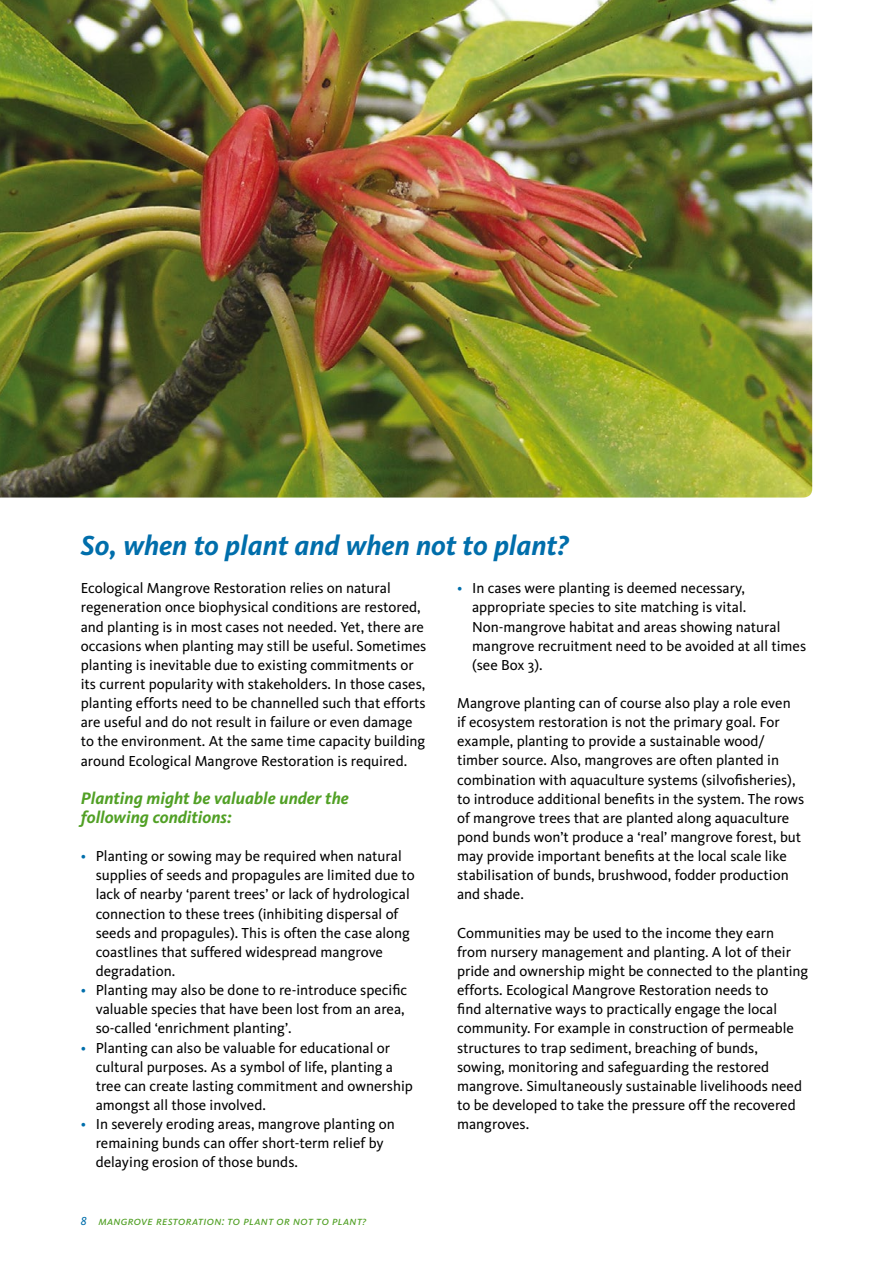
<style>
.page{position:relative;width:893px;height:1263px;background:#fff}
.page>*{position:absolute;margin:0;border:0;box-sizing:border-box;transform-origin:0 0}
.t1{font:italic 700 28.5px "Kievit";color:#006eab}
.t2{font:italic 700 17.25px/19.2px "Kievit";color:#51a025}
.t3{font:15px/19.2px "Kievit";color:#000}
.t4{font:12px "Kievit Book SC Italic";letter-spacing:.02em;color:#51a025}
.s1{font-style:italic;color:#006eab}
.s2{color:#006eab}
</style>
<div class="page">
<img style="left:0;top:0;width:812px;height:497px">
<h1 class="t1" style="left:81px;top:528px;width:489px">So, when to plant and when not to plant?</h1>
<p class="t3" style="left:472px;top:578px;width:336px;text-indent:-15px"><span class="s1">•</span> In cases were planting is deemed necessary, appropriate species to site matching is vital.<br>Non‑mangrove habitat and areas showing natural mangrove recruitment need to be avoided at all times (see Box 3).</p>
<p class="t3" style="left:457px;top:693px;width:349px">Mangrove planting can of course also play a role even<br>if ecosystem restoration is not the primary goal. For example, planting to provide a sustainable wood/ timber source. Also, mangroves are often planted in combination with aquaculture systems (silvofisheries), to introduce additional benefits in the system. The rows of mangrove trees that are planted along aquaculture pond bunds won’t produce a ‘real’ mangrove forest, but may provide important benefits at the local scale like stabilisation of bunds, brushwood, fodder production and shade.</p>
<p class="t3" style="left:457px;top:923px;width:353px">Communities may be used to the income they earn<br>from nursery management and planting. A lot of their pride and ownership might be connected to the planting efforts. Ecological Mangrove Restoration needs to<br>find alternative ways to practically engage the local community. For example in construction of permeable structures to trap sediment, breaching of bunds, sowing, monitoring and safeguarding the restored mangrove. Simultaneously sustainable livelihoods need to be developed to take the pressure off the recovered mangroves.</p>
<p class="t3" style="left:81px;top:578px;width:347px">Ecological Mangrove Restoration relies on natural regeneration once biophysical conditions are restored, and planting is in most cases not needed. Yet, there are occasions when planting may still be useful. Sometimes planting is inevitable due to existing commitments or its current popularity with stakeholders. In those cases, planting efforts need to be channelled such that efforts are useful and do not result in failure or even damage to the environment. At the same time capacity building around Ecological Mangrove Restoration is required.</p>
<p class="t2" style="left:81px;top:788px;width:269px">Planting might be valuable under the following conditions:</p>
<p class="t3" style="left:96px;top:846px;width:321px;text-indent:-15px"><span class="s1">•</span> Planting or sowing may be required when natural supplies of seeds and propagules are limited due to lack of nearby ‘parent trees’ or lack of hydrological connection to these trees (inhibiting dispersal of seeds and propagules). This is often the case along coastlines that suffered widespread mangrove degradation.</p>
<p class="t3" style="left:96px;top:980px;width:313px;text-indent:-15px"><span class="s1">•</span> Planting may also be done to re-introduce specific valuable species that have been lost from an area, so‑called ‘enrichment planting’.</p>
<p class="t3" style="left:96px;top:1038px;width:319px;text-indent:-15px"><span class="s1">•</span> Planting can also be valuable for educational or cultural purposes. As a symbol of life, planting a tree can create lasting commitment and ownership amongst all those involved.</p>
<p class="t3" style="left:96px;top:1114px;width:301px;text-indent:-15px"><span class="s1">•</span> In severely eroding areas, mangrove planting on remaining bunds can offer short-term relief by delaying erosion of those bunds.</p>
<p class="t4" style="left:81px;top:1213px;width:287px"><span class="s2">8</span> mangrove restoration: to plant or not to plant?</p>
</div>
